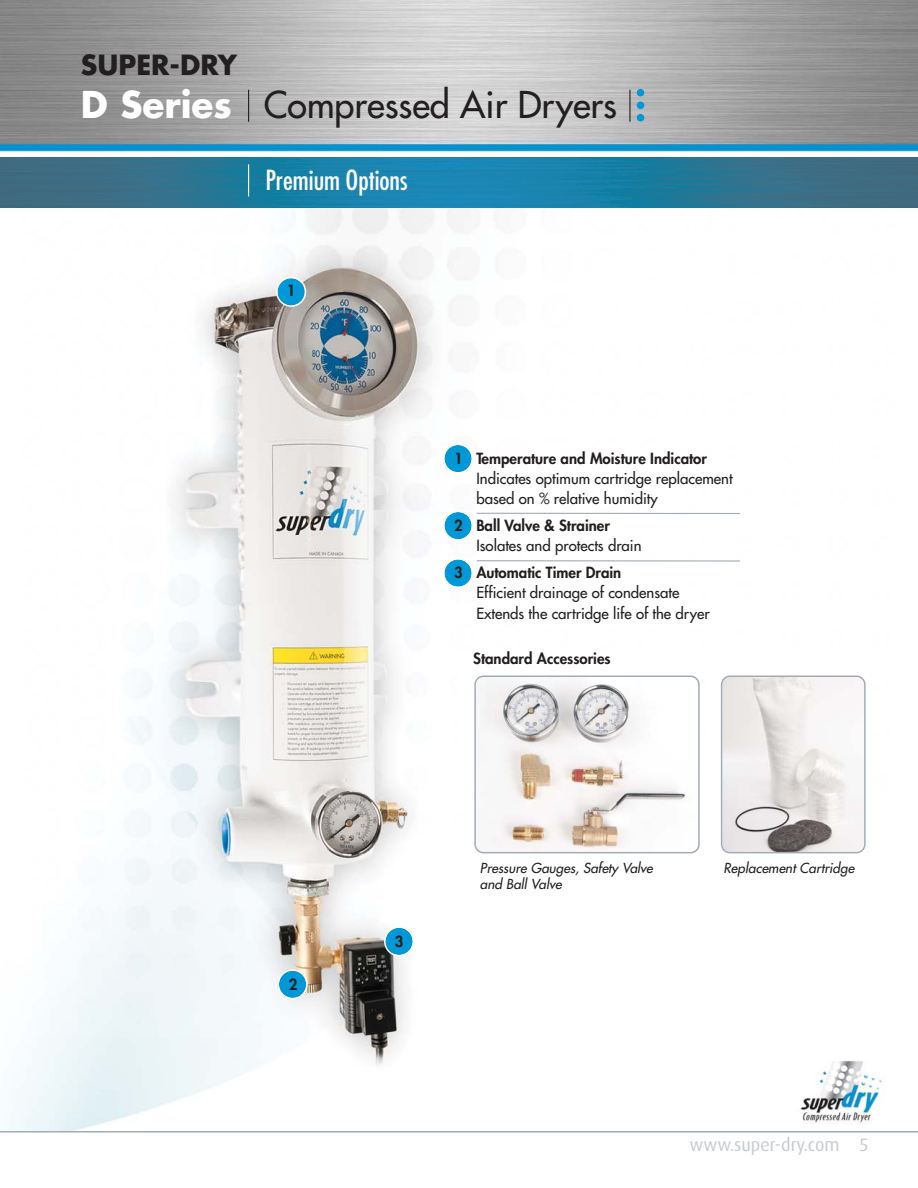
<style>
.page{position:relative;width:918px;height:1188px;background:#fff}
.page>*{position:absolute;margin:0;border:0;box-sizing:border-box;transform-origin:0 0}
.t1{font:36px "Futura";color:#231f20}
.t2{font:condensed 27px "Futura";color:#fff}
.t3{font:700 27px "Futura";color:#231f20}
.t4{font:18px "Dax";color:#c4cbd0}
.t5{font:15px/20.4px "Futura";color:#231f20}
.t6{font:800 15px "Futura";color:#231f20}
.t7{font:italic 13.5px/15.8px "Futura";color:#231f20}
.s1{font-weight:700;color:#fff}
</style>
<div class="page">
<img style="left:0;top:0;width:918px;height:151px">
<hr style="left:629px;top:90px;width:2px;height:32px;background:#231f20">
<img style="left:9px;top:208px;width:850px;height:923px">
<hr style="left:0;top:1131px;width:918px;height:2px;background:#a2acb4">
<div style="left:774px;top:1028px;width:122px;height:99px;background:#fff"></div>
<img style="left:800px;top:1060px;width:83px;height:63px">
<hr style="left:248px;top:90px;width:1px;height:32px;background:#231f20">
<hr style="left:477px;top:513px;width:263px;height:1px;background:#a2acb4">
<hr style="left:477px;top:560px;width:263px;height:2px;background:#a2acb4">
<svg style="left:276px;top:277px;width:30px;height:30px"></svg>
<svg style="left:277px;top:969px;width:31px;height:30px"></svg>
<svg style="left:384px;top:926px;width:30px;height:30px"></svg>
<svg style="left:443px;top:444px;width:30px;height:30px"></svg>
<svg style="left:443px;top:511px;width:30px;height:30px"></svg>
<svg style="left:443px;top:558px;width:30px;height:30px"></svg>
<svg style="left:474px;top:676px;width:226px;height:177px"></svg>
<svg style="left:721px;top:676px;width:145px;height:177px"></svg>
<img style="left:0;top:157px;width:918px;height:51px">
<div style="left:637px;top:114px;width:7px;height:7px;background:#0098d6;border-radius:50%"></div>
<div style="left:637px;top:102px;width:7px;height:7px;background:#0098d6;border-radius:50%"></div>
<div style="left:637px;top:89px;width:7px;height:7px;background:#0098d6;border-radius:50%"></div>
<hr style="left:248px;top:164px;width:1px;height:32px;background:#fff">
<h2 class="t3" style="left:81px;top:53px;width:157px">SUPER-DRY</h2>
<h1 class="t1" style="left:81px;top:87px;width:538px"><span class="s1">D Series</span> Compressed Air Dryers</h1>
<h2 class="t2" style="left:266px;top:168px;width:144px">Premium Options</h2>
<p class="t6" style="left:287px;top:283px;width:10px">1</p>
<p class="t6" style="left:289px;top:977px;width:10px">2</p>
<p class="t6" style="left:454px;top:451px;width:254px">1 Temperature and Moisture Indicator</p>
<p class="t5" style="left:476px;top:469px;width:258px">Indicates optimum cartridge replacement based on % relative humidity</p>
<p class="t6" style="left:454px;top:518px;width:157px">2 Ball Valve &amp; Strainer</p>
<p class="t5" style="left:476px;top:537px;width:167px">Isolates and protects drain</p>
<p class="t6" style="left:454px;top:565px;width:169px">3 Automatic Timer Drain</p>
<p class="t5" style="left:476px;top:584px;width:235px">Efficient drainage of condensate<br>Extends the cartridge life of the dryer</p>
<p class="t6" style="left:473px;top:652px;width:139px">Standard Accessories</p>
<p class="t6" style="left:395px;top:934px;width:10px">3</p>
<p class="t7" style="left:480px;top:861px;width:177px">Pressure Gauges, Safety Valve and Ball Valve</p>
<p class="t7" style="left:724px;top:861px;width:135px">Replacement Cartridge</p>
<p class="t4" style="left:690px;top:1137px;width:181px">www.super-dry.com 5</p>
</div>
